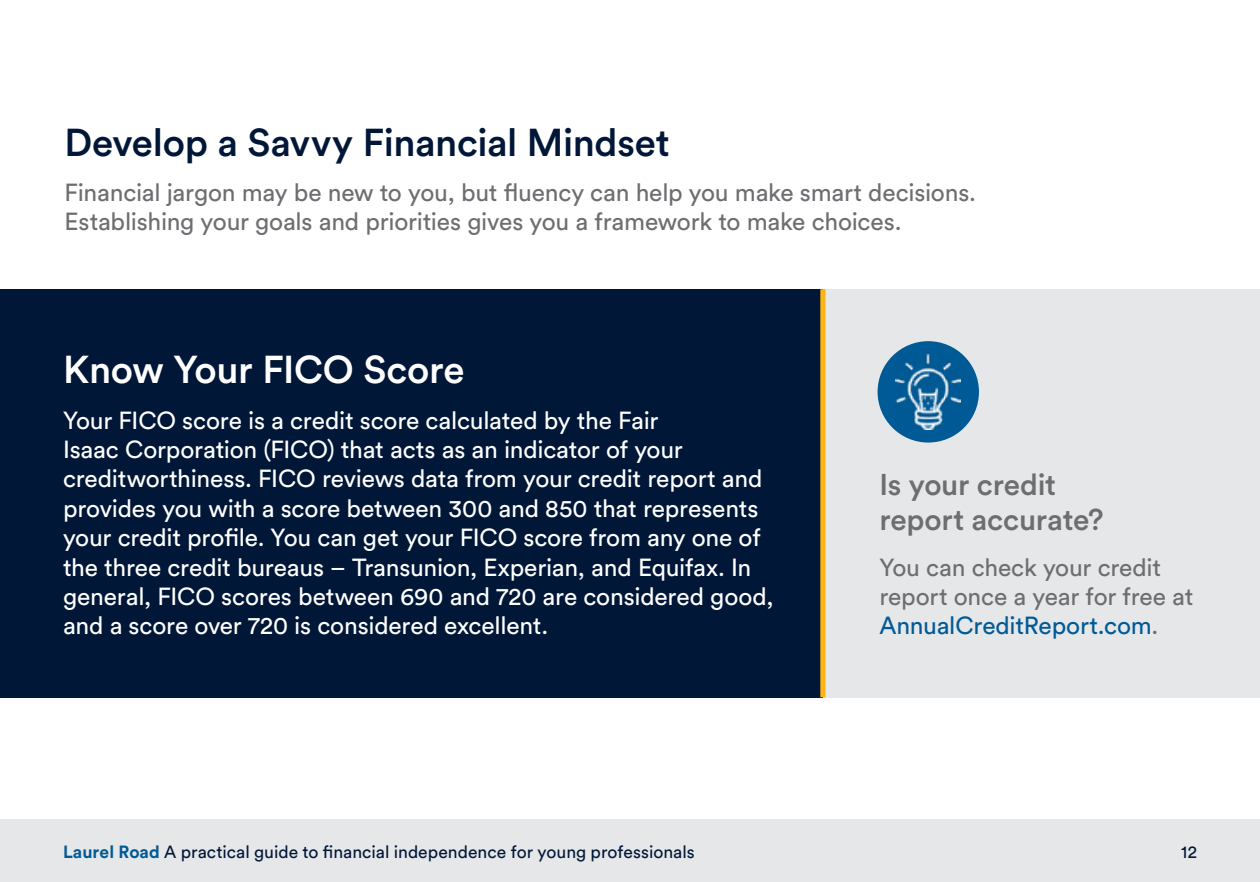
<style>
.page{position:relative;width:1260px;height:882px;background:#fff}
.page>*{position:absolute;margin:0;border:0;box-sizing:border-box;transform-origin:0 0}
.t1{font:500 38.5px "Circular Std";letter-spacing:-.01em;color:#001738}
.t2{font:500 38.5px "Circular Std";letter-spacing:-.01em;color:#fff}
.t3{font:500 29.75px/35.7px "Circular Std";letter-spacing:-.005em;color:#6d6e71}
.t4{font:24.5px/29.4px "Circular Std";letter-spacing:-.01em;color:#fff}
.t5{font:24.5px/29.4px "Circular Std";letter-spacing:-.01em;color:#6d6e71}
.t6{font:17.5px "Circular Std";color:#001738}
.s1{color:#005a96}
.s2{font-weight:700;color:#005a96}
</style>
<div class="page">
<div style="left:823px;top:289px;width:437px;height:408px;background:#e6e7e8"></div>
<div style="left:0;top:289px;width:823px;height:408px;background:#001738"></div>
<div style="left:820px;top:289px;width:6px;height:408px;background:#fcb515"></div>
<div style="left:878px;top:341px;width:101px;height:102px;background:#005a96;border-radius:50%"></div>
<img style="left:896px;top:354px;width:65px;height:76px">
<div style="left:0;top:819px;width:1260px;height:63px;background:#e6e7e8"></div>
<h1 class="t1" style="left:64px;top:118px;width:607px">Develop a Savvy Financial Mindset</h1>
<p class="t5" style="left:64px;top:177px;width:913px">Financial jargon may be new to you, but fluency can help you make smart decisions.<br>Establishing your goals and priorities gives you a framework to make choices.</p>
<h1 class="t2" style="left:63px;top:346px;width:403px">Know Your FICO Score</h1>
<p class="t4" style="left:63px;top:405px;width:712px">Your FICO score is a credit score calculated by the Fair<br>Isaac Corporation (FICO) that acts as an indicator of your creditworthiness. FICO reviews data from your credit report and provides you with a score between 300 and 850 that represents your credit profile. You can get your FICO score from any one of the three credit bureaus – Transunion, Experian, and Equifax. In general, FICO scores between 690 and 720 are considered good, and a score over 720 is considered excellent.</p>
<p class="t3" style="left:879px;top:466px;width:226px">Is your credit report accurate?</p>
<p class="t5" style="left:879px;top:552px;width:316px">You can check your credit report once a year for free at<br><span class="s1">AnnualCreditReport.com</span>.</p>
<p class="t6" style="left:63px;top:841px;width:633px"><span class="s2">Laurel Road</span> A practical guide to financial independence for young professionals</p>
<p class="t6" style="left:1181px;top:841px;width:17px">12</p>
</div>
